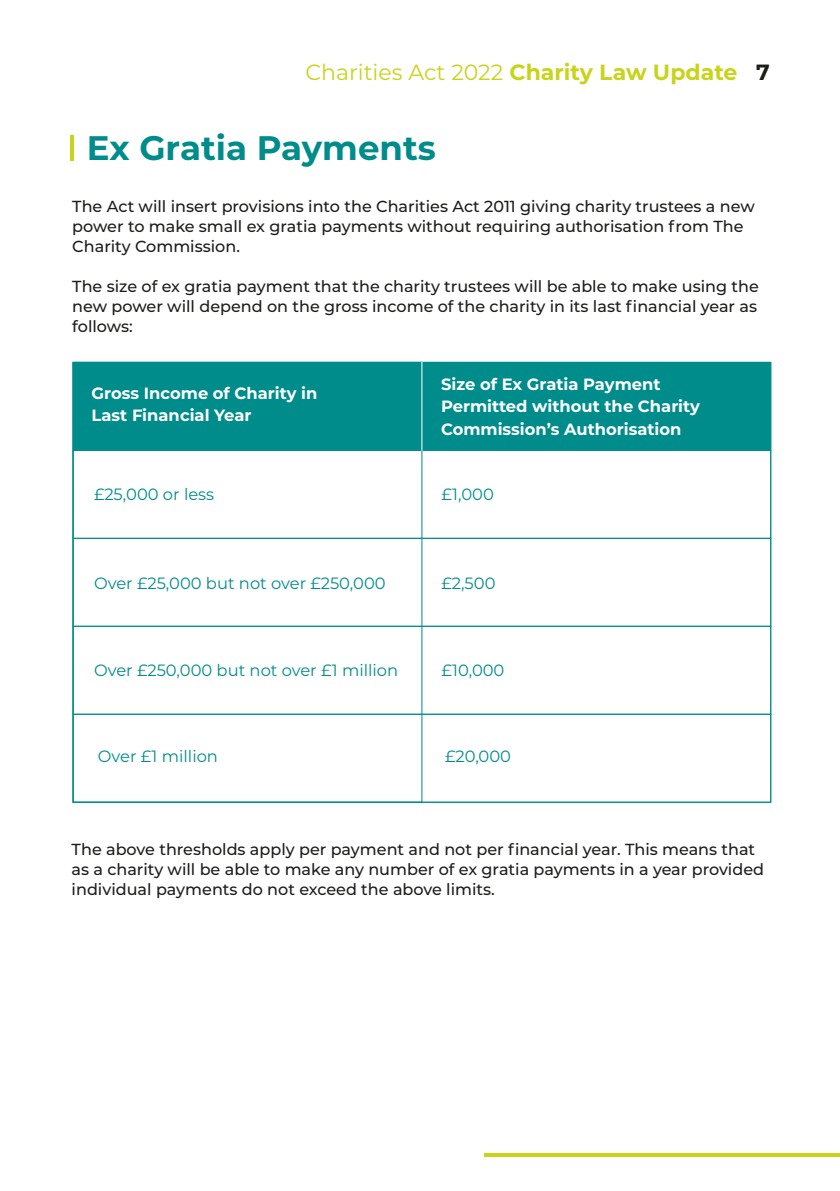
<style>
.page{position:relative;width:840px;height:1191px;background:#fff}
.page>*{position:absolute;margin:0;border:0;box-sizing:border-box;transform-origin:0 0}
.t1{font:700 34px "Montserrat";color:#008c8a}
.t2{font:22px "Montserrat";color:#c8d419}
.t3{font:16.4px "Montserrat";color:#008c8b}
.t4{font:700 16.4px/22.4px "Montserrat";color:#fff}
.t5{font:500 16px/20px "Montserrat";color:#1d1d1b}
.s1{font-weight:700}
.s2{font-weight:700;color:#1d1d1b}
</style>
<div class="page">
<hr style="left:70px;top:136px;width:4px;height:25px;background:#c8d419">
<div style="left:73px;top:362px;width:697px;height:89px;background:#008c8b"></div>
<div style="left:73px;top:450px;width:697px;height:89px;border:1px solid #008c8b"></div>
<div style="left:73px;top:538px;width:697px;height:89px;border:1px solid #008c8b"></div>
<div style="left:73px;top:626px;width:697px;height:88px;border:1px solid #008c8b"></div>
<div style="left:73px;top:713px;width:697px;height:89px;border:1px solid #008c8b"></div>
<hr style="left:421px;top:362px;width:1px;height:89px;background:#fff">
<svg style="left:484px;top:1153px;width:355px;height:3px"></svg>
<h2 class="t2" style="left:305px;top:58px;width:465px">Charities Act 2022 <span class="s1">Charity Law Update</span> <span class="s2">7</span></h2>
<h1 class="t1" style="left:87px;top:123px;width:350px">Ex Gratia Payments</h1>
<p class="t5" style="left:72px;top:195px;width:683px">The Act will insert provisions into the Charities Act 2011 giving charity trustees a new power to make small ex gratia payments without requiring authorisation from The<br>Charity Commission.</p>
<p class="t5" style="left:72px;top:275px;width:687px;text-align:justify">The size of ex gratia payment that the charity trustees will be able to make using the new power will depend on the gross income of the charity in its last financial year as follows:</p>
<p class="t4" style="left:91px;top:381px;width:227px">Gross Income of Charity in<br>Last Financial Year</p>
<p class="t4" style="left:441px;top:372px;width:260px">Size of Ex Gratia Payment<br>Permitted without the Charity<br>Commission’s Authorisation</p>
<p class="t3" style="left:94px;top:483px;width:121px">£25,000 or less</p>
<p class="t3" style="left:441px;top:483px;width:54px">£1,000</p>
<p class="t3" style="left:94px;top:572px;width:293px">Over £25,000 but not over £250,000</p>
<p class="t3" style="left:441px;top:572px;width:55px">£2,500</p>
<p class="t3" style="left:94px;top:658px;width:305px">Over £250,000 but not over £1 million</p>
<p class="t3" style="left:441px;top:658px;width:64px">£10,000</p>
<p class="t3" style="left:98px;top:745px;width:122px">Over £1 million</p>
<p class="t3" style="left:445px;top:745px;width:67px">£20,000</p>
<p class="t5" style="left:72px;top:839px;width:693px">The above thresholds apply per payment and not per financial year. This means that as a charity will be able to make any number of ex gratia payments in a year provided individual payments do not exceed the above limits.</p>
</div>
